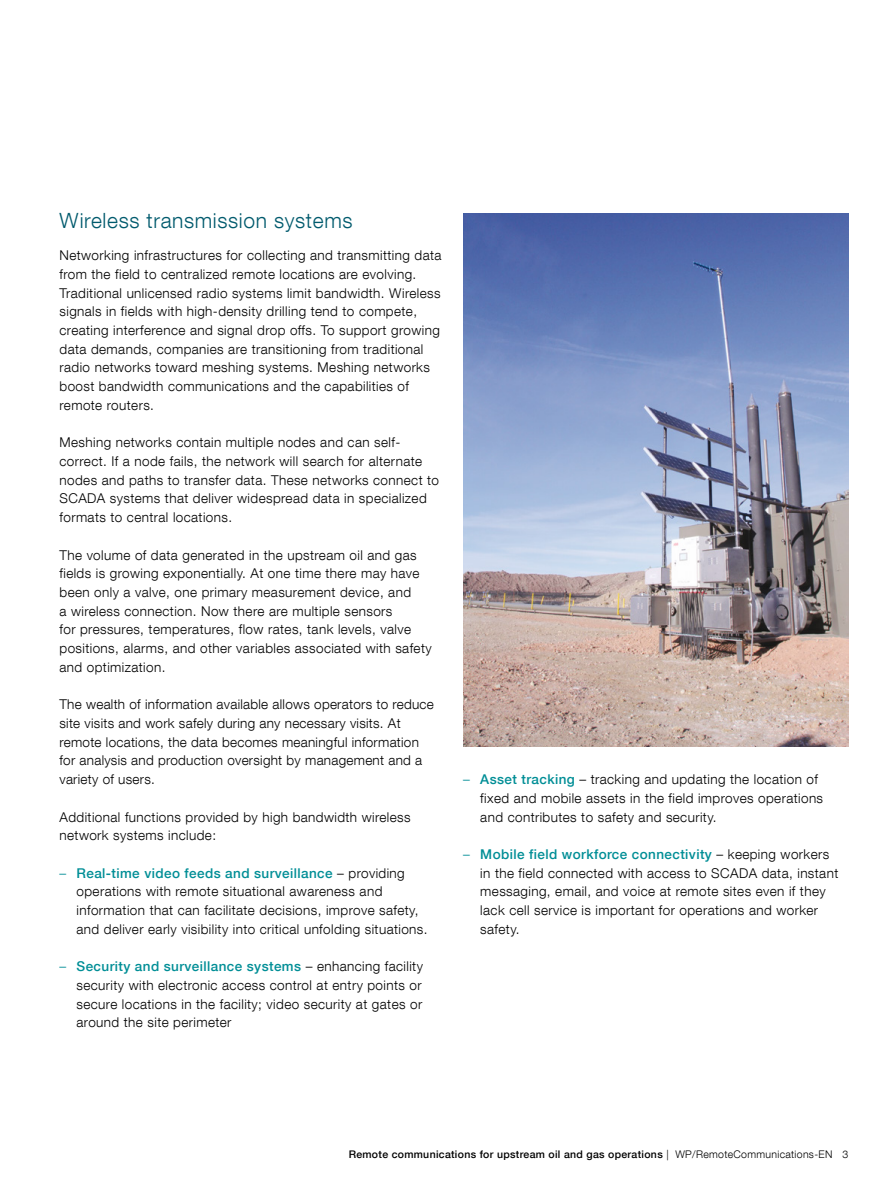
<style>
.page{position:relative;width:893px;height:1188px;background:#fff}
.page>*{position:absolute;margin:0;border:0;box-sizing:border-box;transform-origin:0 0}
.t1{font:300 21px "ABB Neue Helvetica";letter-spacing:.03em;color:#005a6d}
.t2{font:300 13.5px/18.8px "ABB Neue Helvetica";letter-spacing:.03em;color:#000}
.t3{font:500 10.5px "ABB Neue Helvetica";letter-spacing:.03em;color:#000}
.s1{color:#008e96}
.s2{font-weight:500;color:#008e96}
.s3{font-weight:300}
</style>
<div class="page">
<img style="left:463px;top:213px;width:385px;height:534px">
<h1 class="t1" style="left:60px;top:208px;width:295px">Wireless transmission systems</h1>
<p class="t2" style="left:60px;top:246px;width:383px">Networking infrastructures for collecting and transmitting data from the field to centralized remote locations are evolving.<br>Traditional unlicensed radio systems limit bandwidth. Wireless signals in fields with high-density drilling tend to compete, creating interference and signal drop offs. To support growing data demands, companies are transitioning from traditional radio networks toward meshing systems. Meshing networks boost bandwidth communications and the capabilities of remote routers.</p>
<p class="t2" style="left:60px;top:433px;width:381px">Meshing networks contain multiple nodes and can self&shy;correct. If a node fails, the network will search for alternate nodes and paths to transfer data. These networks connect to SCADA systems that deliver widespread data in specialized formats to central locations.</p>
<p class="t2" style="left:60px;top:545px;width:374px">The volume of data generated in the upstream oil and gas fields is growing exponentially. At one time there may have been only a valve, one primary measurement device, and<br>a wireless connection. Now there are multiple sensors<br>for pressures, temperatures, flow rates, tank levels, valve positions, alarms, and other variables associated with safety and optimization.</p>
<p class="t2" style="left:60px;top:695px;width:376px">The wealth of information available allows operators to reduce site visits and work safely during any necessary visits. At remote locations, the data becomes meaningful information for analysis and production oversight by management and a variety of users.</p>
<p class="t2" style="left:60px;top:807px;width:353px">Additional functions provided by high bandwidth wireless network systems include:</p>
<p class="t2" style="left:77px;top:863px;width:353px;text-indent:-17px"><span class="s1">–</span> <span class="s2">Real-time video feeds and surveillance</span> – providing operations with remote situational awareness and information that can facilitate decisions, improve safety, and deliver early visibility into critical unfolding situations.</p>
<p class="t2" style="left:77px;top:957px;width:348px;text-align:justify;text-indent:-17px"><span class="s1">–</span> <span class="s2">Security and surveillance systems</span> – enhancing facility security with electronic access control at entry points or secure locations in the facility; video security at gates or around the site perimeter</p>
<p class="t2" style="left:480px;top:770px;width:344px;text-indent:-17px"><span class="s1">–</span> <span class="s2">Asset tracking</span> – tracking and updating the location of fixed and mobile assets in the field improves operations and contributes to safety and security.</p>
<p class="t2" style="left:480px;top:845px;width:360px;text-indent:-17px"><span class="s1">–</span> <span class="s2">Mobile field workforce connectivity</span> – keeping workers in the field connected with access to SCADA data, instant messaging, email, and voice at remote sites even if they lack cell service is important for operations and worker safety.</p>
<p class="t3" style="left:349px;top:1148px;width:501px">Remote communications for upstream oil and gas operations <span class="s3">| WP/RemoteCommunications-EN 3</span></p>
</div>
